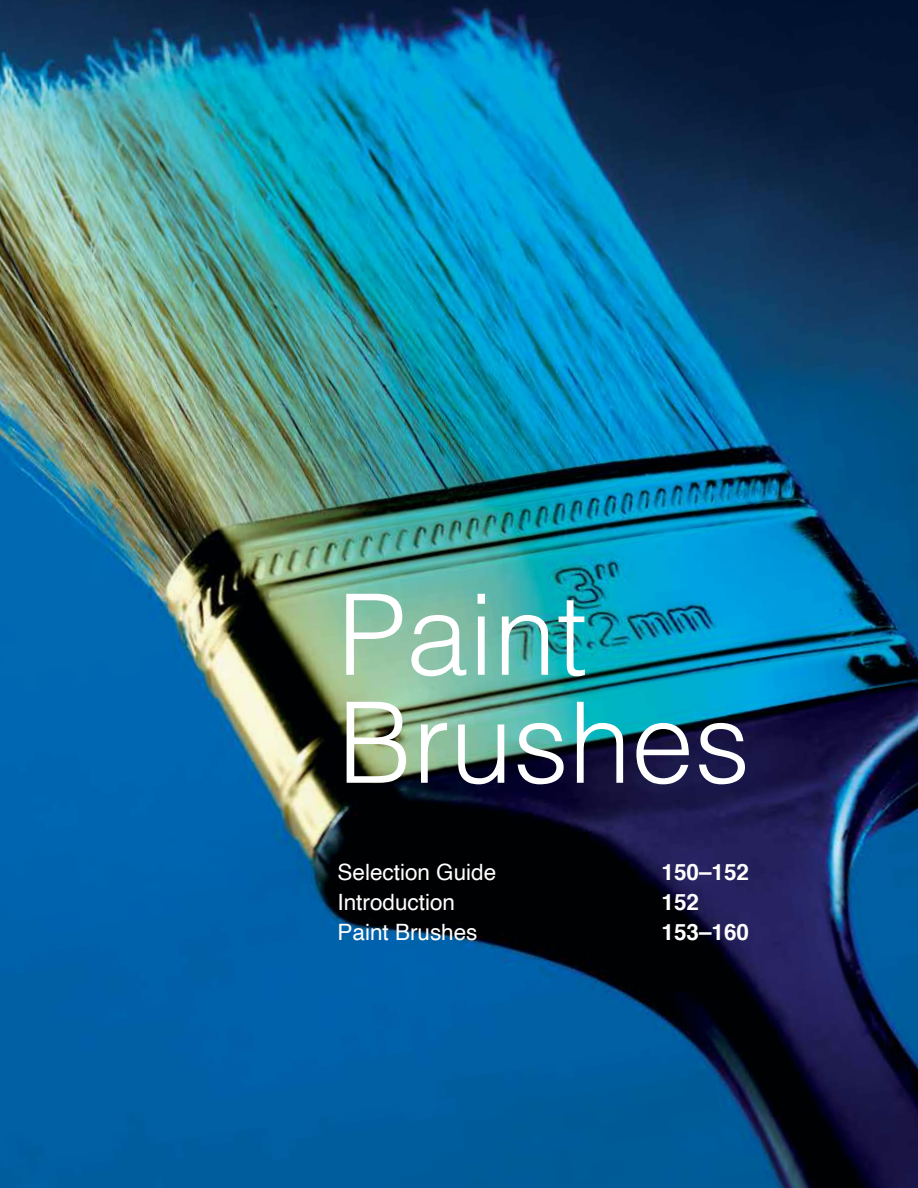
<style>
.page{position:relative;width:918px;height:1188px;background:#fff}
.page>*{position:absolute;margin:0;border:0;box-sizing:border-box;transform-origin:0 0}
.t1{font:300 112.5px/108px "Helvetica";color:#fff}
.t2{font:22.5px "Helvetica";color:#fff}
.t3{font:700 22.5px "Helvetica";color:#fff}
</style>
<div class="page">
<img style="left:0;top:0;width:918px;height:1188px">
<h1 class="t1" style="left:338px;top:573px;width:414px">Paint<br>Brushes</h1>
<p class="t2" style="left:338px;top:855px;width:160px">Selection Guide</p>
<p class="t3" style="left:662px;top:854px;width:89px">150–152</p>
<p class="t2" style="left:338px;top:885px;width:119px">Introduction</p>
<p class="t3" style="left:662px;top:884px;width:39px">152</p>
<p class="t2" style="left:338px;top:915px;width:142px">Paint Brushes</p>
<p class="t3" style="left:662px;top:914px;width:89px">153–160</p>
</div>
